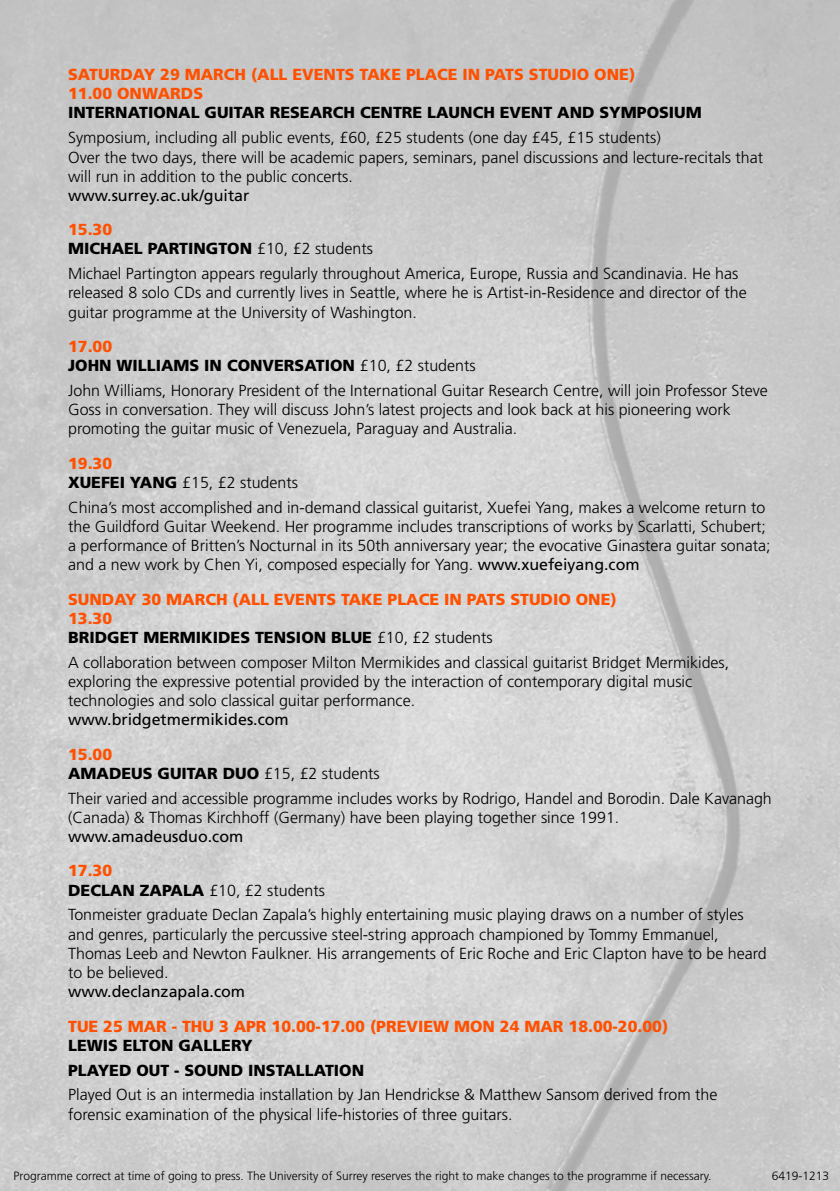
<style>
.page{position:relative;width:840px;height:1191px;background:#fff}
.page>*{position:absolute;margin:0;border:0;box-sizing:border-box;transform-origin:0 0}
.t1{font:300 16px/19.2px "Frutiger LT Std";color:#000}
.t2{font:900 16px/19.2px "Frutiger LT Std";color:#000}
.t3{font:900 16px "Frutiger LT Std";color:#ff5000}
.t4{font:16px "Frutiger LT Std";color:#000}
.t5{font:300 12px "Frutiger LT Std";color:#000}
.s1{color:#ff5000}
.s2{font-weight:300}
.s3{font-weight:900;color:#ff5000}
.s4{font-weight:900}
.s5{font-weight:400}
</style>
<div class="page">
<img style="left:0;top:0;width:839px;height:1191px">
<p class="t3" style="left:68px;top:65px;width:145px">SATURDAY 29 MARCH</p>
<p class="t3" style="left:251px;top:65px;width:18px">(ALL</p>
<p class="t3" style="left:292px;top:65px;width:33px">EVENT</p>
<p class="t3" style="left:345px;top:65px;width:26px">S TAKE</p>
<p class="t3" style="left:406px;top:65px;width:21px">PLACE</p>
<p class="t3" style="left:462px;top:65px;width:87px">IN PATS STUDIO</p>
<p class="t3" style="left:594px;top:65px;width:13px">ONE</p>
<p class="t3" style="left:628px;top:65px;width:8px">)</p>
<p class="t3" style="left:68px;top:84px;width:135px">11.00 ONWARDS</p>
<p class="t2" style="left:68px;top:103px;width:633px">INTERNATIONAL GUITAR RESEARCH CENTRE LAUNCH EVENT AND SYMPOSIUM</p>
<p class="t1" style="left:68px;top:128px;width:696px">Symposium, including all public events, £60, £25 students (one day £45, £15 students)<br>Over the two days, there will be academic papers, seminars, panel discussions and lecture-recitals that will run in addition to the public concerts.</p>
<p class="t4" style="left:68px;top:186px;width:183px">www.surrey.ac.uk/guitar</p>
<p class="t2" style="left:68px;top:220px;width:306px"><span class="s1">15.30<br></span>MICHAEL PARTINGTON <span class="s2">£10, £2 students</span></p>
<p class="t1" style="left:68px;top:264px;width:680px">Michael Partington appears regularly throughout America, Europe, Russia and Scandinavia. He has released 8 solo CDs and currently lives in Seattle, where he is Artist-in-Residence and director of the guitar programme at the University of Washington.</p>
<p class="t2" style="left:68px;top:337px;width:409px"><span class="s1">17.00<br></span>JOHN WILLIAMS IN CONVERSATION <span class="s2">£10, £2 students</span></p>
<p class="t1" style="left:68px;top:381px;width:701px">John Williams, Honorary President of the International Guitar Research Centre, will join Professor Steve<br>Goss in conversation. They will discuss John’s latest projects and look back at his pioneering work promoting the guitar music of Venezuela, Paraguay and Australia.</p>
<p class="t1" style="left:68px;top:454px;width:231px"><span class="s3">19.30<br></span><span class="s4">XUEFEI YANG</span> £15, £2 students</p>
<p class="t1" style="left:68px;top:498px;width:703px">China’s most accomplished and in-demand classical guitarist, Xuefei Yang, makes a welcome return to the Guildford Guitar Weekend. Her programme includes transcriptions of works by Scarlatti, Schubert; a performance of Britten’s Nocturnal in its 50th anniversary year; the evocative Ginastera guitar sonata; and a new work by Chen Yi, composed especially for Yang. <span class="s5">www.xuefeiyang.com</span></p>
<p class="t3" style="left:68px;top:589px;width:127px">SUNDAY 30 MARCH</p>
<p class="t3" style="left:232px;top:589px;width:18px">(ALL</p>
<p class="t3" style="left:274px;top:589px;width:33px">EVENT</p>
<p class="t3" style="left:326px;top:589px;width:26px">S TAKE</p>
<p class="t3" style="left:387px;top:589px;width:21px">PLACE</p>
<p class="t3" style="left:444px;top:589px;width:87px">IN PATS STUDIO</p>
<p class="t3" style="left:575px;top:589px;width:13px">ONE</p>
<p class="t3" style="left:610px;top:589px;width:8px">)</p>
<p class="t2" style="left:68px;top:608px;width:426px"><span class="s1">13.30<br></span>BRIDGET MERMIKIDES TENSION BLUE <span class="s2">£10, £2 students</span></p>
<p class="t1" style="left:68px;top:653px;width:662px">A collaboration between composer Milton Mermikides and classical guitarist Bridget Mermikides, exploring the expressive potential provided by the interaction of contemporary digital music technologies and solo classical guitar performance.</p>
<p class="t4" style="left:68px;top:710px;width:222px">www.bridgetmermikides.com</p>
<p class="t2" style="left:68px;top:744px;width:313px"><span class="s1">15.00<br></span>AMADEUS GUITAR DUO <span class="s2">£15, £2 students</span></p>
<p class="t1" style="left:68px;top:789px;width:704px">Their varied and accessible programme includes works by Rodrigo, Handel and Borodin. Dale Kavanagh (Canada) &amp; Thomas Kirchhoff (Germany) have been playing together since 1991.</p>
<p class="t4" style="left:68px;top:827px;width:177px">www.amadeusduo.com</p>
<p class="t1" style="left:68px;top:861px;width:258px"><span class="s3">17.30<br></span><span class="s4">DECLAN ZAPALA</span> £10, £2 students</p>
<p class="t1" style="left:68px;top:905px;width:699px">Tonmeister graduate Declan Zapala’s highly entertaining music playing draws on a number of styles and genres, particularly the percussive steel-string approach championed by Tommy Emmanuel, Thomas Leeb and Newton Faulkner. His arrangements of Eric Roche and Eric Clapton have to be heard to be believed.</p>
<p class="t4" style="left:68px;top:982px;width:178px">www.declanzapala.com</p>
<p class="t3" style="left:68px;top:1016px;width:11px">TUE</p>
<p class="t3" style="left:103px;top:1016px;width:91px">25 MAR - THU</p>
<p class="t3" style="left:219px;top:1016px;width:450px">3 APR 10.00-17.00 (PREVIEW MON 24 MAR 18.00-20.00)</p>
<p class="t2" style="left:68px;top:1035px;width:66px">LEWIS ELTON</p>
<p class="t2" style="left:178px;top:1035px;width:24px">GALLERY</p>
<p class="t2" style="left:68px;top:1060px;width:22px">PLAYED</p>
<p class="t2" style="left:136px;top:1060px;width:12px">OUT</p>
<p class="t2" style="left:174px;top:1060px;width:191px">- SOUND INSTALLATION</p>
<p class="t1" style="left:68px;top:1085px;width:650px">Played Out is an intermedia installation by Jan Hendrickse &amp; Matthew Sansom derived from the forensic examination of the physical life-histories of three guitars.</p>
<p class="t5" style="left:14px;top:1168px;width:698px">Programme correct at time of going to press. The University of Surrey reserves the right to make changes to the programme if necessary.</p>
<p class="t5" style="left:771px;top:1168px;width:59px">6419-1213</p>
</div>
